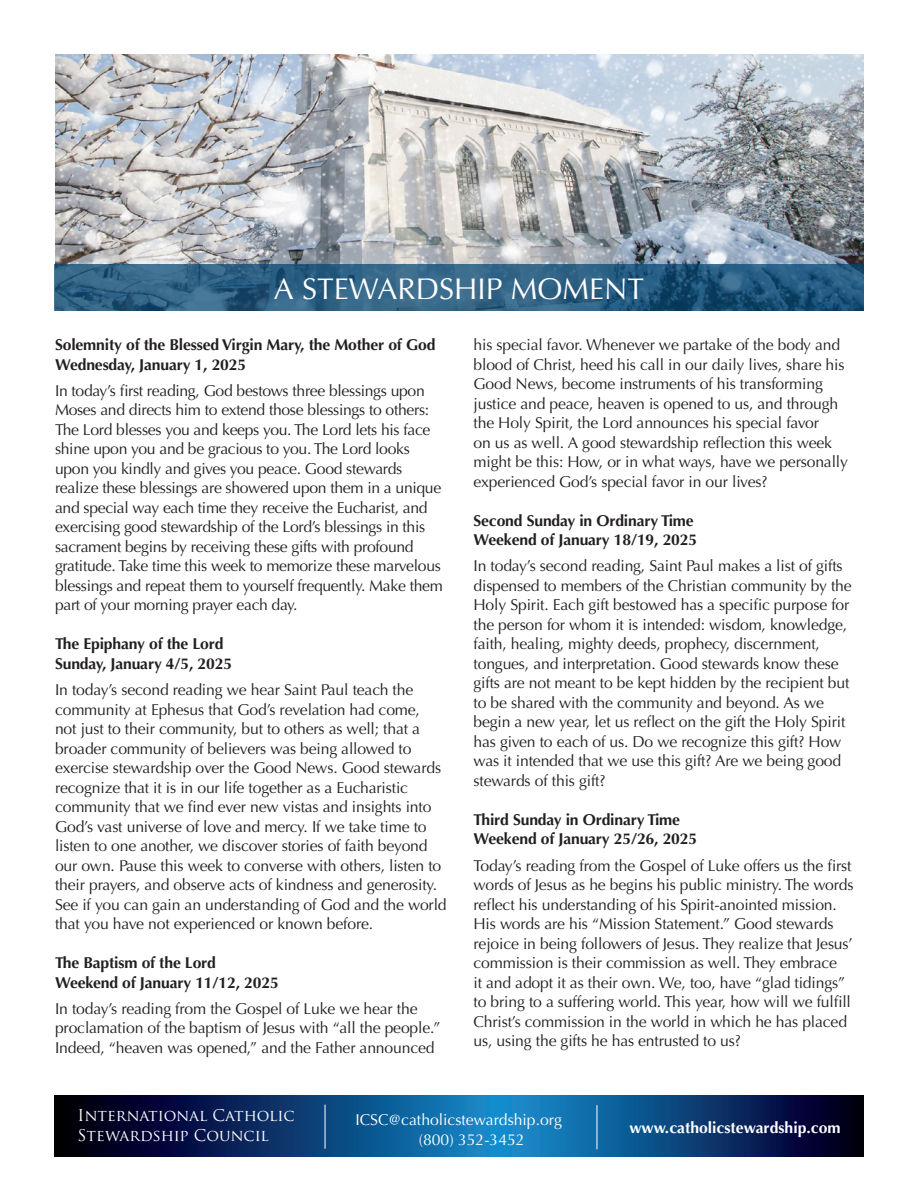
<style>
.page{position:relative;width:918px;height:1188px;background:#fff}
.page>*{position:absolute;margin:0;border:0;box-sizing:border-box;transform-origin:0 0}
.t1{font:30px "Optima";color:#fff}
.t2{font:15.75px/19.5px "Optima";letter-spacing:-.01em;color:#231f20}
.t3{font:700 15.75px "Optima";letter-spacing:-.01em;color:#231f20}
.t4{font:15.75px "Optima";color:#fff}
.t5{font:15.75px/19.5px "Trajan Pro";color:#fff}
.t6{font:700 15.75px "Optima";color:#fff}
</style>
<div class="page">
<img style="left:55px;top:54px;width:809px;height:210px">
<svg style="left:54px;top:264px;width:810px;height:46px;background:#2c5f81"></svg>
<svg style="left:54px;top:1095px;width:810px;height:61px;background:#0a3b6f"></svg>
<hr style="left:325px;top:1105px;width:1px;height:44px;background:#fff">
<hr style="left:597px;top:1105px;width:1px;height:44px;background:#fff">
<p class="t1" style="left:274px;top:271px;width:372px">A STEWARDSHIP MOMENT</p>
<p class="t3" style="left:55px;top:336px;width:382px">Solemnity of the Blessed Virgin Mary, the Mother of God</p>
<p class="t3" style="left:55px;top:355px;width:193px">Wednesday, January 1, 2025</p>
<p class="t2" style="left:55px;top:381px;width:389px">In today’s first reading, God bestows three blessings upon Moses and directs him to extend those blessings to others:<br>The Lord blesses you and keeps you. The Lord lets his face shine upon you and be gracious to you. The Lord looks upon you kindly and gives you peace. Good stewards realize these blessings are showered upon them in a unique and special way each time they receive the Eucharist, and exercising good stewardship of the Lord’s blessings in this sacrament begins by receiving these gifts with profound gratitude. Take time this week to memorize these marvelous blessings and repeat them to yourself frequently. Make them part of your morning prayer each day.</p>
<p class="t3" style="left:55px;top:635px;width:170px">The Epiphany of the Lord</p>
<p class="t3" style="left:55px;top:654px;width:179px">Sunday, January 4/5, 2025</p>
<p class="t2" style="left:55px;top:680px;width:393px">In today’s second reading we hear Saint Paul teach the community at Ephesus that God’s revelation had come,<br>not just to their community, but to others as well; that a broader community of believers was being allowed to exercise stewardship over the Good News. Good stewards recognize that it is in our life together as a Eucharistic community that we find ever new vistas and insights into God’s vast universe of love and mercy. If we take time to listen to one another, we discover stories of faith beyond our own. Pause this week to converse with others, listen to their prayers, and observe acts of kindness and generosity.<br>See if you can gain an understanding of God and the world that you have not experienced or known before.</p>
<p class="t3" style="left:55px;top:954px;width:162px">The Baptism of the Lord</p>
<p class="t3" style="left:55px;top:973px;width:225px">Weekend of January 11/12, 2025</p>
<p class="t2" style="left:55px;top:999px;width:387px">In today’s reading from the Gospel of Luke we hear the proclamation of the baptism of Jesus with “all the people.”<br>Indeed, “heaven was opened,” and the Father announced</p>
<p class="t2" style="left:474px;top:335px;width:376px">his special favor. Whenever we partake of the body and blood of Christ, heed his call in our daily lives, share his Good News, become instruments of his transforming justice and peace, heaven is opened to us, and through the Holy Spirit, the Lord announces his special favor<br>on us as well. A good stewardship reflection this week might be this: How, or in what ways, have we personally experienced God’s special favor in our lives?</p>
<p class="t3" style="left:474px;top:511px;width:222px">Second Sunday in Ordinary Time</p>
<p class="t3" style="left:474px;top:531px;width:225px">Weekend of January 18/19, 2025</p>
<p class="t2" style="left:474px;top:556px;width:380px">In today’s second reading, Saint Paul makes a list of gifts dispensed to members of the Christian community by the Holy Spirit. Each gift bestowed has a specific purpose for the person for whom it is intended: wisdom, knowledge, faith, healing, mighty deeds, prophecy, discernment, tongues, and interpretation. Good stewards know these gifts are not meant to be kept hidden by the recipient but to be shared with the community and beyond. As we begin a new year, let us reflect on the gift the Holy Spirit has given to each of us. Do we recognize this gift? How was it intended that we use this gift? Are we being good stewards of this gift?</p>
<p class="t3" style="left:474px;top:810px;width:208px">Third Sunday in Ordinary Time</p>
<p class="t3" style="left:474px;top:830px;width:225px">Weekend of January 25/26, 2025</p>
<p class="t2" style="left:474px;top:856px;width:382px">Today’s reading from the Gospel of Luke offers us the first words of Jesus as he begins his public ministry. The words reflect his understanding of his Spirit-anointed mission.<br>His words are his “Mission Statement.” Good stewards rejoice in being followers of Jesus. They realize that Jesus’ commission is their commission as well. They embrace<br>it and adopt it as their own. We, too, have “glad tidings” to bring to a suffering world. This year, how will we fulfill Christ’s commission in the world in which he has placed us, using the gifts he has entrusted to us?</p>
<p class="t5" style="left:77px;top:1106px;width:219px">International Catholic<br>Stewardship Council</p>
<p class="t6" style="left:629px;top:1119px;width:213px">www.catholicstewardship.com</p>
<p class="t4" style="left:355px;top:1111px;width:208px">ICSC@catholicstewardship.org</p>
<p class="t4" style="left:419px;top:1130px;width:107px">(800) 352-3452</p>
</div>
